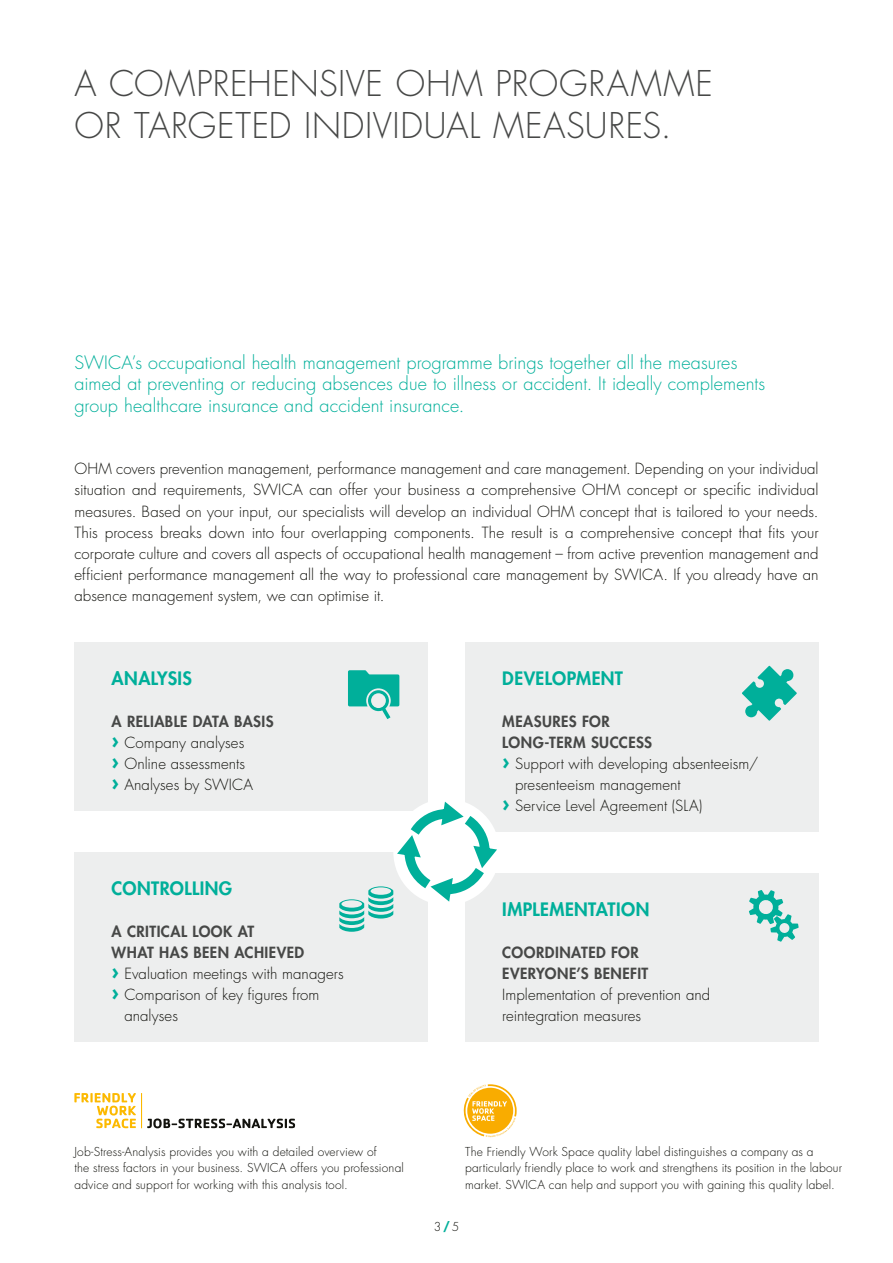
<style>
.page{position:relative;width:893px;height:1263px;background:#fff}
.page>*{position:absolute;margin:0;border:0;box-sizing:border-box;transform-origin:0 0}
.t1{font:300 34.5px/42px "Futura Std";letter-spacing:.02em;color:#474847}
.t2{font:300 18px/21px "Futura Std";letter-spacing:.005em;color:#00af9a}
.t3{font:800 18px "Futura Std";letter-spacing:.02em;color:#00af9a}
.t4{font:300 15px/21px "Futura Std";letter-spacing:.005em;color:#12120d}
.t5{font:800 15px/21px "Futura Std";letter-spacing:.03em;color:#474847}
.t6{font:300 12px/16.5px "Futura Std";letter-spacing:.015em;color:#12120d}
.s1{font-weight:800;color:#474847}
.s2{font-weight:700;font-size:21px;color:#00af9a}
.s3{font-weight:700;color:#00af9a}
</style>
<div class="page">
<div style="left:74px;top:643px;width:354px;height:168px;background:#edeeee"></div>
<div style="left:465px;top:642px;width:354px;height:190px;background:#edeeee"></div>
<div style="left:74px;top:852px;width:354px;height:190px;background:#edeeee"></div>
<div style="left:465px;top:873px;width:354px;height:169px;background:#edeeee"></div>
<svg style="left:339px;top:801px;width:158px;height:131px"></svg>
<svg style="left:742px;top:666px;width:55px;height:55px"></svg>
<svg style="left:749px;top:890px;width:50px;height:52px"></svg>
<svg style="left:348px;top:670px;width:51px;height:49px"></svg>
<svg style="left:74px;top:1093px;width:62px;height:35px"></svg>
<hr style="left:141px;top:1093px;width:1px;height:35px;background:#fcb900">
<svg style="left:147px;top:1118px;width:148px;height:10px"></svg>
<svg style="left:463px;top:1084px;width:54px;height:54px"></svg>
<h1 class="t1" style="left:74px;top:64px;width:640px">A COMPREHENSIVE OHM PROGRAMME<br>OR TARGETED INDIVIDUAL MEASURES.</h1>
<p class="t2" style="left:74px;top:353px;width:692px">SWICA’s occupational health management programme brings together all the measures aimed at preventing or reducing absences due to illness or accident. It ideally complements group healthcare insurance and accident insurance.</p>
<p class="t4" style="left:74px;top:459px;width:746px;text-align:justify">OHM covers prevention management, performance management and care management. Depending on your individual situation and requirements, SWICA can offer your business a comprehensive OHM concept or specific individual measures. Based on your input, our specialists will develop an individual OHM concept that is tailored to your needs.<br>This process breaks down into four overlapping components. The result is a comprehensive concept that fits your corporate culture and covers all aspects of occupational health management – from active prevention management and efficient performance management all the way to professional care management by SWICA. If you already have an absence management system, we can optimise it.</p>
<p class="t3" style="left:112px;top:666px;width:82px">ANALYSIS</p>
<p class="t4" style="left:112px;top:711px;width:164px"><span class="s1">A RELIABLE DATA BASIS </span><span class="s2">›</span> Company analyses<br><span class="s2">›</span> Online assessments<br><span class="s2">›</span> Analyses by SWICA</p>
<p class="t3" style="left:112px;top:876px;width:122px">CONTROLLING</p>
<p class="t5" style="left:112px;top:920px;width:144px">A CRITICAL LOOK AT</p>
<p class="t5" style="left:112px;top:941px;width:194px">WHAT HAS BEEN ACHIEVED</p>
<p class="t4" style="left:112px;top:963px;width:234px"><span class="s2">›</span> Evaluation meetings with managers</p>
<p class="t4" style="left:112px;top:984px;width:209px"><span class="s2">›</span> Comparison of key figures from</p>
<p class="t4" style="left:124px;top:1005px;width:55px">analyses</p>
<p class="t3" style="left:502px;top:666px;width:122px">DEVELOPMENT</p>
<p class="t5" style="left:502px;top:710px;width:109px">MEASURES FOR</p>
<p class="t5" style="left:502px;top:731px;width:151px">LONG-TERM SUCCESS</p>
<p class="t4" style="left:502px;top:753px;width:258px"><span class="s2">›</span> Support with developing absenteeism/</p>
<p class="t4" style="left:515px;top:774px;width:167px">presenteeism management</p>
<p class="t4" style="left:502px;top:795px;width:201px"><span class="s2">›</span> Service Level Agreement (SLA)</p>
<p class="t3" style="left:502px;top:897px;width:149px">IMPLEMENTATION</p>
<p class="t5" style="left:502px;top:941px;width:147px">COORDINATED FOR<br>EVERYONE’S BENEFIT</p>
<p class="t4" style="left:502px;top:984px;width:209px">Implementation of prevention and reintegration measures</p>
<p class="t6" style="left:74px;top:1143px;width:331px">Job-Stress-Analysis provides you with a detailed overview of<br>the stress factors in your business. SWICA offers you professional advice and support for working with this analysis tool.</p>
<p class="t6" style="left:465px;top:1143px;width:378px">The Friendly Work Space quality label distinguishes a company as a particularly friendly place to work and strengthens its position in the labour market. SWICA can help and support you with gaining this quality label.</p>
<p class="t6" style="left:434px;top:1218px;width:27px">3<span class="s3">/</span>5</p>
</div>
